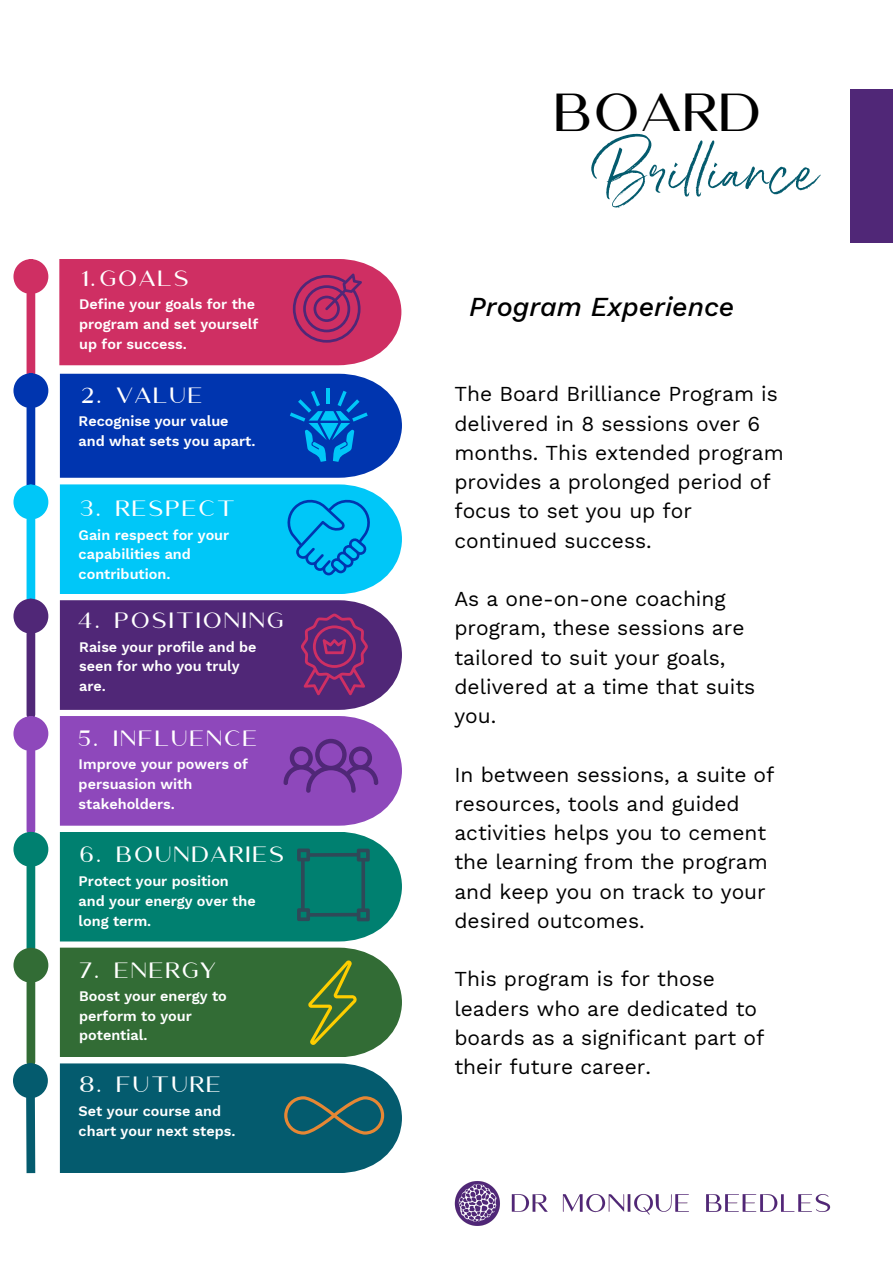
<style>
.page{position:relative;width:893px;height:1264px;background:#fff}
.page>*{position:absolute;margin:0;border:0;box-sizing:border-box;transform-origin:0 0}
.t1{font:51.6px "Belluga";color:#045b6e}
.t2{font:46.8px "Amoret Sans";color:#000}
.t3{font:italic 500 27px "Work Sans";color:#000}
.t4{font:21px/29.2px "Work Sans";color:#000}
.t5{font:19.35px "Amoret Sans";letter-spacing:.065em;color:#fff}
.t6{font:600 14.4px/19.8px "Work Sans";color:#fff}
</style>
<div class="page">
<div style="left:850px;top:89px;width:42px;height:154px;background:#502777"></div>
<div style="left:27px;top:294px;width:8px;height:79px;background:#cf2f63"></div>
<div style="left:18px;top:263px;width:26px;height:26px;background:#cf2f63;border-radius:50%"></div>
<div style="left:13px;top:259px;width:35px;height:35px;border:9px solid #cf2f63;border-radius:50%"></div>
<div style="left:27px;top:408px;width:8px;height:81px;background:#0035af"></div>
<div style="left:18px;top:377px;width:26px;height:27px;background:#0035af;border-radius:50%"></div>
<div style="left:13px;top:373px;width:35px;height:35px;border:9px solid #0035af;border-radius:50%"></div>
<div style="left:27px;top:519px;width:8px;height:80px;background:#00c7f8"></div>
<div style="left:18px;top:489px;width:26px;height:26px;background:#00c7f8;border-radius:50%"></div>
<div style="left:13px;top:484px;width:35px;height:35px;border:9px solid #00c7f8;border-radius:50%"></div>
<div style="left:27px;top:633px;width:8px;height:81px;background:#502777"></div>
<div style="left:18px;top:603px;width:26px;height:26px;background:#502777;border-radius:50%"></div>
<div style="left:13px;top:598px;width:35px;height:35px;border:9px solid #502777;border-radius:50%"></div>
<div style="left:27px;top:751px;width:8px;height:79px;background:#8e48bb"></div>
<div style="left:18px;top:720px;width:26px;height:26px;background:#8e48bb;border-radius:50%"></div>
<div style="left:13px;top:716px;width:35px;height:35px;border:9px solid #8e48bb;border-radius:50%"></div>
<div style="left:27px;top:866px;width:8px;height:81px;background:#008070"></div>
<div style="left:18px;top:836px;width:26px;height:26px;background:#008070;border-radius:50%"></div>
<div style="left:13px;top:831px;width:35px;height:35px;border:9px solid #008070;border-radius:50%"></div>
<div style="left:27px;top:982px;width:8px;height:80px;background:#326c35"></div>
<div style="left:18px;top:952px;width:26px;height:26px;background:#326c35;border-radius:50%"></div>
<div style="left:13px;top:947px;width:35px;height:35px;border:9px solid #326c35;border-radius:50%"></div>
<div style="left:26px;top:1095px;width:9px;height:78px;background:#045b6e"></div>
<div style="left:17px;top:1067px;width:27px;height:26px;background:#045b6e;border-radius:50%"></div>
<div style="left:13px;top:1063px;width:35px;height:35px;border:9px solid #045b6e;border-radius:50%"></div>
<svg style="left:59px;top:259px;width:342px;height:106px;background:#cc3669"></svg>
<svg style="left:60px;top:374px;width:342px;height:104px;background:#0942b5"></svg>
<svg style="left:60px;top:484px;width:342px;height:110px;background:#08c4f6"></svg>
<svg style="left:60px;top:600px;width:342px;height:110px;background:#592e7a"></svg>
<svg style="left:60px;top:716px;width:342px;height:109px;background:#8f4cba"></svg>
<div style="left:60px;top:832px;width:342px;height:109px;background:#008070"></div>
<div style="left:60px;top:947px;width:342px;height:110px;background:#326c35"></div>
<div style="left:60px;top:1063px;width:342px;height:110px;background:#045b6e"></div>
<img style="left:454px;top:1181px;width:377px;height:45px">
<p class="t5" style="left:82px;top:267px;width:109px">1.GOALS</p>
<p class="t6" style="left:79px;top:294px;width:180px">Define your goals for the program and set yourself up for success.</p>
<p class="t5" style="left:81px;top:384px;width:123px">2. VALUE</p>
<p class="t6" style="left:79px;top:411px;width:178px">Recognise your value and what sets you apart.</p>
<p class="t5" style="left:79px;top:497px;width:157px">3. RESPECT</p>
<p class="t6" style="left:79px;top:524px;width:152px">Gain respect for your capabilities and contribution.</p>
<p class="t5" style="left:77px;top:609px;width:208px">4. POSITIONING</p>
<p class="t6" style="left:79px;top:637px;width:179px">Raise your profile and be seen for who you truly are.</p>
<p class="t5" style="left:79px;top:726px;width:180px">5. INFLUENCE</p>
<p class="t6" style="left:79px;top:754px;width:171px">Improve your powers of persuasion with stakeholders.</p>
<p class="t5" style="left:79px;top:842px;width:207px">6. BOUNDARIES</p>
<p class="t6" style="left:79px;top:871px;width:178px">Protect your position and your energy over the long term.</p>
<p class="t5" style="left:79px;top:958px;width:138px">7. ENERGY</p>
<p class="t6" style="left:79px;top:985px;width:149px">Boost your energy to perform to your potential.</p>
<p class="t5" style="left:79px;top:1072px;width:143px">8. FUTURE</p>
<p class="t6" style="left:79px;top:1100px;width:158px">Set your course and chart your next steps.</p>
<p class="t2" style="left:552px;top:85px;width:211px">BOARD</p>
<p class="t1" style="left:599px;top:141px;width:219px">Brilliance</p>
<p class="t3" style="left:469px;top:291px;width:267px">Program Experience</p>
<p class="t4" style="left:454px;top:379px;width:331px">The Board Brilliance Program is delivered in 8 sessions over 6 months. This extended program provides a prolonged period of focus to set you up for continued success.</p>
<p class="t4" style="left:454px;top:584px;width:302px">As a one-on-one coaching program, these sessions are tailored to suit your goals, delivered at a time that suits you.</p>
<p class="t4" style="left:454px;top:759px;width:321px">In between sessions, a suite of resources, tools and guided activities helps you to cement the learning from the program and keep you on track to your desired outcomes.</p>
<p class="t4" style="left:454px;top:964px;width:311px">This program is for those leaders who are dedicated to boards as a significant part of their future career.</p>
</div>
